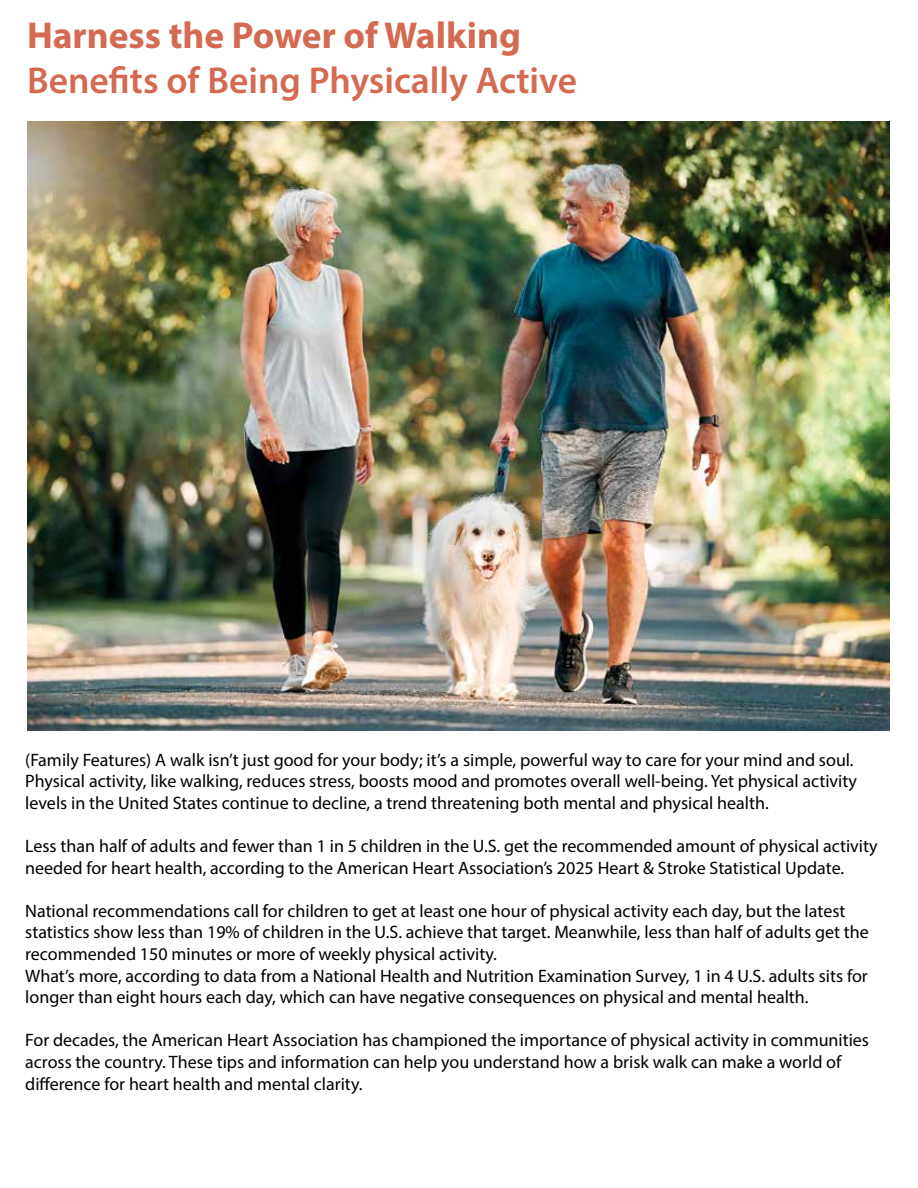
<style>
.page{position:relative;width:918px;height:1188px;background:#fff}
.page>*{position:absolute;margin:0;border:0;box-sizing:border-box;transform-origin:0 0}
.t1{font:600 37.5px "Myriad Pro";color:#d46a51}
.t2{font:700 37.5px "Myriad Pro";color:#d46a51}
.t3{font:18px/21.6px "Myriad Pro";color:#000}
</style>
<div class="page">
<img style="left:27px;top:122px;width:862px;height:608px">
<h1 class="t2" style="left:27px;top:11px;width:495px">Harness the Power of Walking</h1>
<h1 class="t1" style="left:27px;top:57px;width:552px">Benefits of Being Physically Active</h1>
<p class="t3" style="left:25px;top:749px;width:833px">(Family Features) A walk isn’t just good for your body; it’s a simple, powerful way to care for your mind and soul.<br>Physical activity, like walking, reduces stress, boosts mood and promotes overall well-being. Yet physical activity levels in the United States continue to decline, a trend threatening both mental and physical health.</p>
<p class="t3" style="left:25px;top:835px;width:854px">Less than half of adults and fewer than 1 in 5 children in the U.S. get the recommended amount of physical activity needed for heart health, according to the American Heart Association’s 2025 Heart &amp; Stroke Statistical Update.</p>
<p class="t3" style="left:25px;top:900px;width:845px">National recommendations call for children to get at least one hour of physical activity each day, but the latest statistics show less than 19% of children in the U.S. achieve that target. Meanwhile, less than half of adults get the recommended 150 minutes or more of weekly physical activity.<br>What’s more, according to data from a National Health and Nutrition Examination Survey, 1 in 4 U.S. adults sits for longer than eight hours each day, which can have negative consequences on physical and mental health.</p>
<p class="t3" style="left:25px;top:1029px;width:845px">For decades, the American Heart Association has championed the importance of physical activity in communities across the country. These tips and information can help you understand how a brisk walk can make a world of difference for heart health and mental clarity.</p>
</div>
